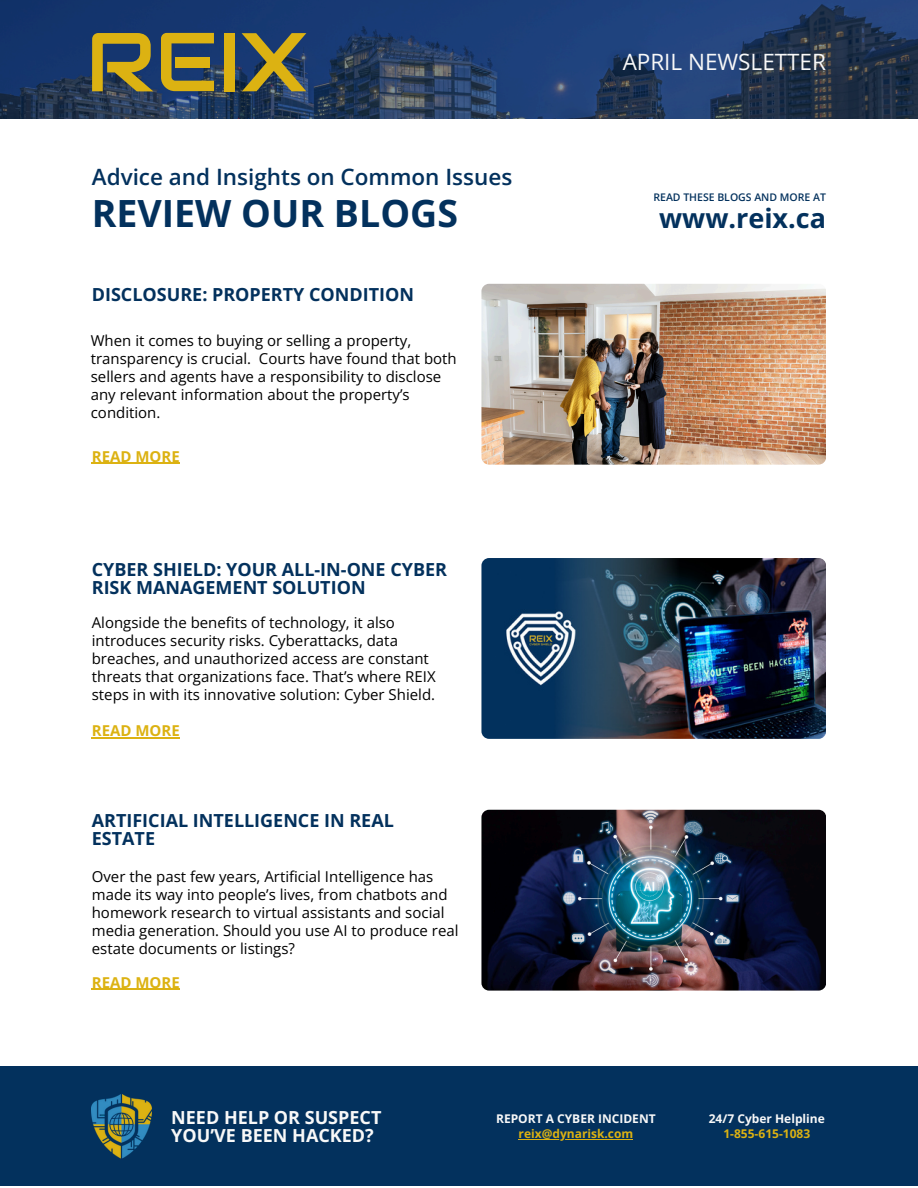
<style>
.page{position:relative;width:918px;height:1188px;background:#fff}
.page>*{position:absolute;margin:0;border:0;box-sizing:border-box;transform-origin:0 0}
.t1{font:700 37.5px "Open Sans";color:#03315d}
.t2{font:700 27px "Open Sans";color:#03315d}
.t3{font:600 22.5px "Open Sans";color:#03315d}
.t4{font:22.5px "Open Sans";color:#f8f8f8}
.t5{font:700 18px/18px "Open Sans";color:#03315d}
.t6{font:700 18px/18px "Open Sans";color:#f8f8f8}
.t7{font:15px/18px "Open Sans";color:#000}
.t8{font:700 15px "Open Sans";color:#dcb212}
.t9{font:700 12px "Open Sans";color:#f8f8f8}
.t10{font:700 12px "Open Sans";color:#dcb212}
.t11{font:600 10.5px "Open Sans";color:#03315d}
</style>
<div class="page">
<svg style="left:0;top:0;width:918px;height:118px"></svg>
<div style="left:0;top:1067px;width:918px;height:119px;background:#03315d"></div>
<svg style="left:92px;top:33px;width:61px;height:58px"></svg>
<svg style="left:161px;top:33px;width:53px;height:58px"></svg>
<div style="left:224px;top:33px;width:11px;height:58px;background:#dcb212"></div>
<svg style="left:242px;top:33px;width:64px;height:58px"></svg>
<img style="left:481px;top:284px;width:345px;height:181px;border-radius:8px">
<img style="left:92px;top:1094px;width:59px;height:64px">
<img style="left:481px;top:810px;width:345px;height:181px;border-radius:8px">
<hr style="left:92px;top:989px;width:88px;height:1px;background:#dcb212">
<img style="left:481px;top:558px;width:345px;height:181px;border-radius:8px">
<hr style="left:92px;top:737px;width:88px;height:1px;background:#dcb212">
<hr style="left:519px;top:1139px;width:114px;height:1px;background:#dcb212">
<hr style="left:92px;top:463px;width:88px;height:1px;background:#dcb212">
<h5 class="t3" style="left:92px;top:161px;width:422px">Advice and Insights on Common Issues</h5>
<p class="t4" style="left:623px;top:46px;width:205px">APRIL NEWSLETTER</p>
<p class="t11" style="left:653px;top:189px;width:174px">READ THESE BLOGS AND MORE AT</p>
<p class="t1" style="left:92px;top:187px;width:368px">REVIEW OUR BLOGS</p>
<p class="t2" style="left:659px;top:199px;width:168px">www.reix.ca</p>
<h6 class="t5" style="left:92px;top:285px;width:324px">DISCLOSURE: PROPERTY CONDITION</h6>
<p class="t7" style="left:91px;top:331px;width:368px">When it comes to buying or selling a property, transparency is crucial. Courts have found that both sellers and agents have a responsibility to disclose any relevant information about the property’s condition.</p>
<h5 class="t8" style="left:92px;top:446px;width:90px">READ MORE</h5>
<h5 class="t5" style="left:92px;top:560px;width:357px">CYBER SHIELD: YOUR ALL-IN-ONE CYBER<br>RISK MANAGEMENT SOLUTION</h5>
<h6 class="t7" style="left:92px;top:613px;width:345px">Alongside the benefits of technology, it also introduces security risks. Cyberattacks, data breaches, and unauthorized access are constant threats that organizations face. That’s where REIX steps in with its innovative solution: Cyber Shield.</h6>
<p class="t8" style="left:92px;top:720px;width:90px">READ MORE</p>
<h4 class="t5" style="left:92px;top:811px;width:304px">ARTIFICIAL INTELLIGENCE IN REAL<br>ESTATE</h4>
<p class="t7" style="left:92px;top:867px;width:368px">Over the past few years, Artificial Intelligence has made its way into people’s lives, from chatbots and homework research to virtual assistants and social media generation. Should you use AI to produce real estate documents or listings?</p>
<h1 class="t8" style="left:92px;top:972px;width:90px">READ MORE</h1>
<p class="t6" style="left:171px;top:1108px;width:212px">NEED HELP OR SUSPECT<br>YOU’VE BEEN HACKED?</p>
<h5 class="t9" style="left:496px;top:1110px;width:161px">REPORT A CYBER INCIDENT</h5>
<p class="t9" style="left:709px;top:1110px;width:118px">24/7 Cyber Helpline</p>
<h6 class="t10" style="left:519px;top:1125px;width:116px">reix@dynarisk.com</h6>
<p class="t10" style="left:723px;top:1125px;width:88px">1-855-615-1083</p>
</div>
